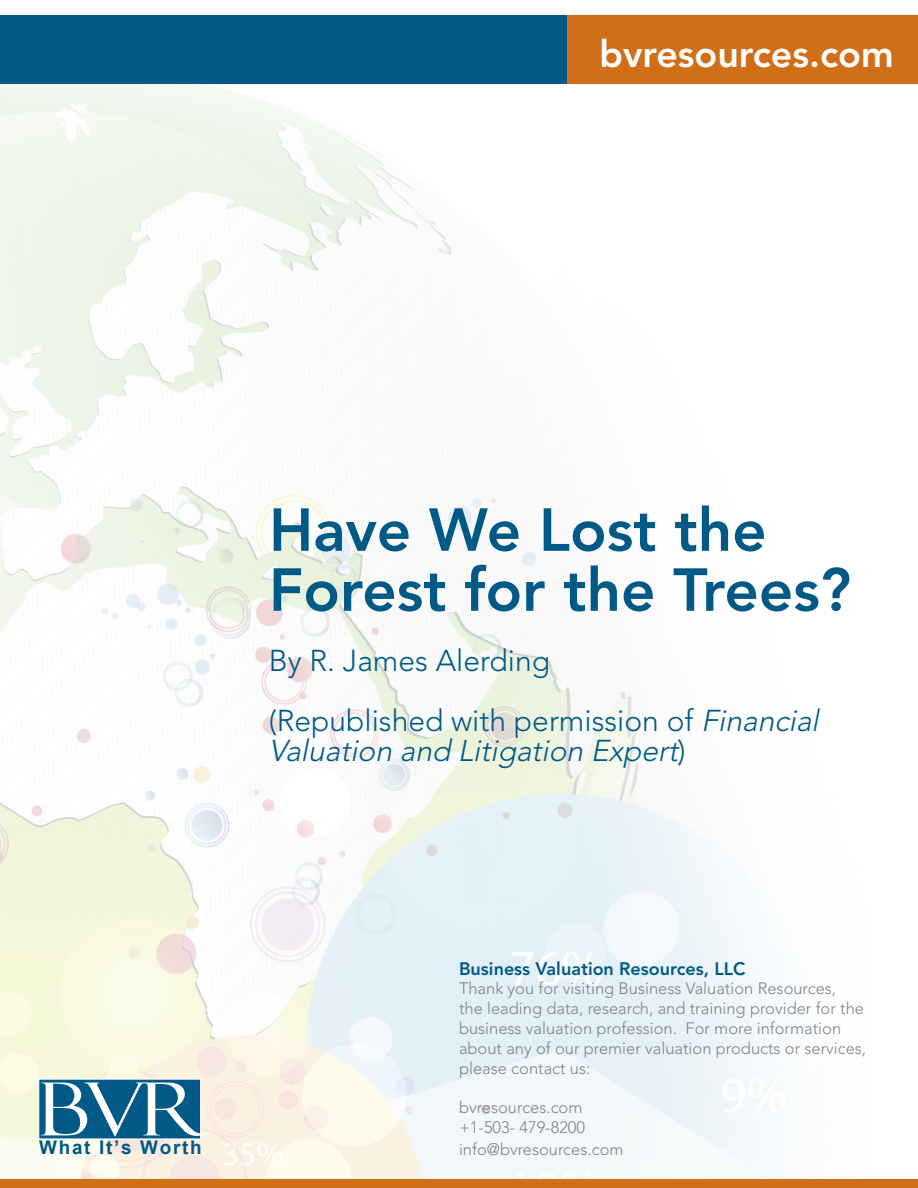
<style>
.page{position:relative;width:918px;height:1188px;background:#fff}
.page>*{position:absolute;margin:0;border:0;box-sizing:border-box;transform-origin:0 0}
.t1{font:73.5px "Felix Titling";color:#fff;scale:1.23 1}
.t2{font:800 60px/60px "Avenir";color:#005a85}
.t3{font:800 37.5px "Avenir";color:#fff}
.t4{font:italic 300 30px/30px "Avenir LT Std";color:#005a85}
.t5{font:300 30px "Avenir LT Std";color:#005a85}
.t6{font:700 18.9px "Arial";letter-spacing:.09em;color:#005a85}
.t7{font:800 18px "Avenir";color:#005a85}
.t8{font:300 16.5px/19.8px "Avenir LT Std";color:#808285}
.s1{font-style:normal}
</style>
<div class="page">
<img style="left:0;top:83px;width:866px;height:1096px">
<div style="left:38px;top:1079px;width:163px;height:61px;background:#005a85;border:1px solid #fff"></div>
<div style="left:567px;top:15px;width:351px;height:68px;background:#d06f18"></div>
<div style="left:0;top:15px;width:567px;height:68px;background:#005a85"></div>
<div style="left:0;top:1179px;width:918px;height:9px;background:#d06f18"></div>
<p class="t3" style="left:599px;top:32px;width:296px">bvresources.com</p>
<p class="t2" style="left:269px;top:500px;width:584px">Have We Lost the<br>Forest for the Trees?</p>
<p class="t5" style="left:269px;top:643px;width:283px">By R. James Alerding</p>
<p class="t4" style="left:269px;top:706px;width:558px"><span class="s1">(Republished with permission of</span> Financial<br>Valuation and Litigation Expert<span class="s1">)</span></p>
<p class="t1" style="left:37px;top:1067px;width:143px">BVR</p>
<p class="t6" style="left:39px;top:1135px;width:164px">What It’s Worth</p>
<p class="t7" style="left:459px;top:958px;width:288px">Business Valuation Resources, LLC</p>
<p class="t8" style="left:459px;top:979px;width:409px">Thank you for visiting Business Valuation Resources,<br>the leading data, research, and training provider for the business valuation profession. For more information about any of our premier valuation products or services, please contact us:</p>
<p class="t8" style="left:459px;top:1098px;width:128px">bvresources.com +1-503- 479-8200</p>
<p class="t8" style="left:459px;top:1139px;width:166px">info@bvresources.com</p>
</div>
